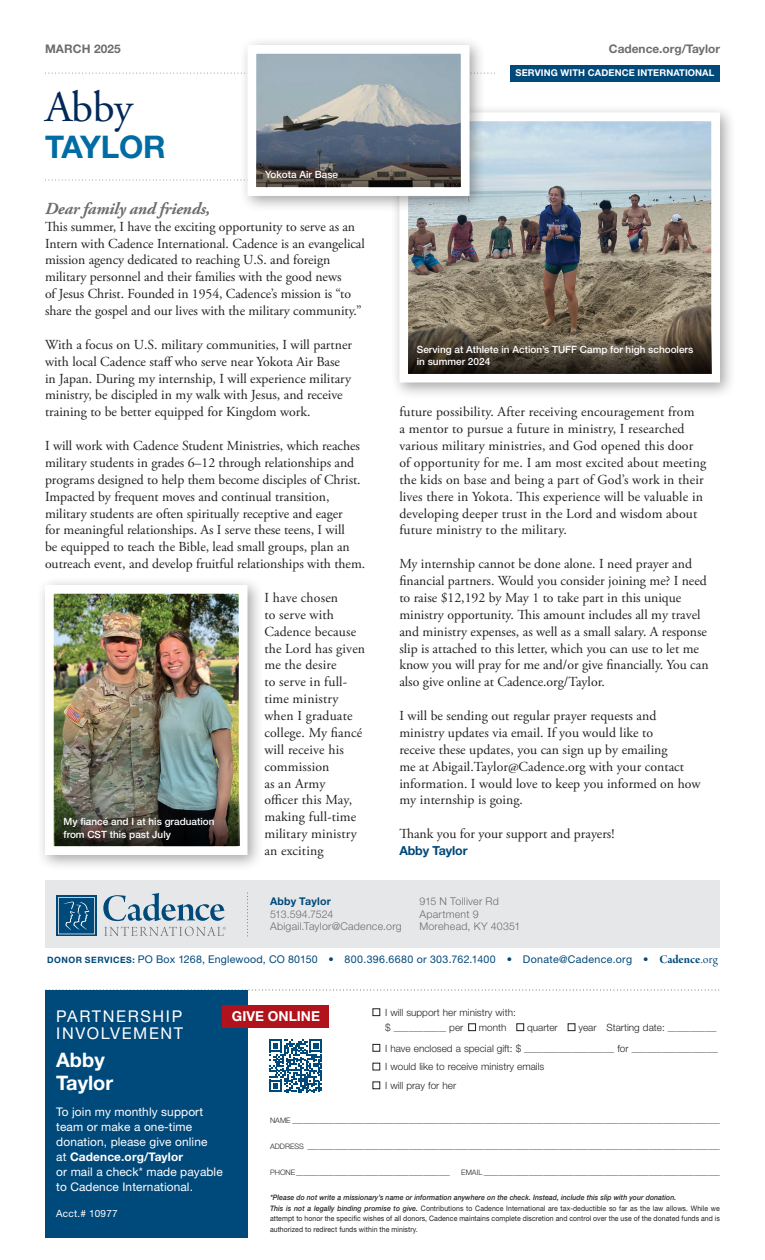
<style>
.page{position:relative;width:765px;height:1260px;background:#fff}
.page>*{position:absolute;margin:0;border:0;box-sizing:border-box;transform-origin:0 0}
.t1{font:43.75px "Adobe Garamond Pro";color:#002858}
.t2{font:700 31.25px "Helvetica Neue LT Pro";letter-spacing:-.01em;color:#006ca4}
.t3{font:700 20px/22.5px "Helvetica Neue LT Pro";color:#fff}
.greeting{font:italic 700 16.88px "Adobe Garamond Pro";letter-spacing:-.01em;color:#6c6d70}
.t4{font:16.25px/16.9px "Helvetica Neue LT Pro";letter-spacing:.1em;color:#fff}
.body{font:13.75px/16.9px "Adobe Garamond Pro";color:#231f20}
.body_nospace{font:13.75px "Adobe Garamond Pro";color:#231f20}
.t5{font:700 13.75px "Helvetica Neue LT Pro";color:#fff}
.closing_names{font:700 12.5px "Helvetica Neue LT Pro";letter-spacing:-.01em;color:#00497b}
.footer_smallprint_white{font:11.88px/15px "Helvetica Neue LT Pro";letter-spacing:.01em;color:#fff}
.t6{font:700 11.88px "Helvetica Neue LT Pro";color:#6c6d70}
.t7{font:10.62px "Helvetica Neue LT Pro";letter-spacing:.025em;color:#00497b}
.footer_smallprint_grey{font:300 10.62px "Helvetica Neue LT Pro";letter-spacing:.02em;color:#6c6d70}
.footer_smallprint_grey-2{font:300 10.62px "Helvetica Neue LT Pro";letter-spacing:-.025em;color:#6c6d70}
.footer_smallprint_grey-3{font:700 10.62px "Helvetica Neue LT Pro";letter-spacing:.02em;color:#00497b}
.Photo_caption{font:500 10px/12.5px "Helvetica Neue LT Pro";color:#fff}
.form{font:300 10px "Helvetica Neue LT Pro";color:#231f20}
.t8{font:10px "Helvetica Neue LT Pro";letter-spacing:.02em;color:#fff}
.t9{font:700 9.38px "Helvetica Neue LT Pro";letter-spacing:.01em;color:#fff}
.form-2{font:300 7.5px "Helvetica Neue LT Pro";color:#231f20}
.form_smallprint_tax{font:7.5px/10.6px "Helvetica Neue LT Pro";letter-spacing:.01em;color:#231f20;text-align:justify;scale:.92 1}
.form_smallprint_tax-2{font:italic 500 7.5px "Helvetica Neue LT Pro";letter-spacing:.01em;color:#231f20;scale:.92 1}
.s1{font-weight:700;font-size:8.75px}
.s2{font-family:"Arno Pro Bold Display";font-size:12.5px}
.s3{font-family:"Arno Pro Display";font-size:12.5px}
.s4{font-weight:700}
.s5{font-size:10px}
.s6{font-size:7.5px}
.s7{font-weight:500;font-style:italic}
</style>
<div class="page">
<svg style="left:45px;top:73px;width:450px;height:1px"></svg>
<svg style="left:45px;top:180px;width:193px;height:1px"></svg>
<div style="left:510px;top:65px;width:210px;height:17px;background:#00497b"></div>
<div style="left:45px;top:880px;width:675px;height:68px;background:#e6e7e9"></div>
<svg style="left:248px;top:990px;width:471px;height:1px"></svg>
<svg style="left:247px;top:893px;width:1px;height:43px"></svg>
<svg style="left:103px;top:893px;width:122px;height:28px"></svg>
<svg style="left:104px;top:927px;width:122px;height:9px"></svg>
<div style="left:56px;top:896px;width:41px;height:40px;background:linear-gradient(to right,#5585a7,#5484a7)"></div>
<svg style="left:58px;top:897px;width:37px;height:37px"></svg>
<div style="left:373px;top:1008px;width:7px;height:8px;border:1px solid #231f20"></div>
<div style="left:468px;top:1023px;width:8px;height:8px;border:1px solid #231f20"></div>
<div style="left:517px;top:1023px;width:7px;height:8px;border:1px solid #231f20"></div>
<div style="left:568px;top:1023px;width:7px;height:8px;border:1px solid #231f20"></div>
<div style="left:373px;top:1044px;width:7px;height:8px;border:1px solid #231f20"></div>
<div style="left:373px;top:1082px;width:7px;height:7px;border:1px solid #231f20"></div>
<div style="left:45px;top:990px;width:203px;height:248px;background:#00497b"></div>
<div style="left:223px;top:1005px;width:106px;height:23px;background:#b0131c"></div>
<svg style="left:269px;top:1039px;width:53px;height:53px"></svg>
<div style="left:36px;top:576px;width:228px;height:295px;background:#231f20;opacity:.4"></div>
<img style="left:55px;top:595px;width:183px;height:201px">
<div style="left:45px;top:585px;width:203px;height:270px;border:9px solid #fff"></div>
<div style="left:391px;top:104px;width:346px;height:295px;background:#231f20;opacity:.4"></div>
<img style="left:409px;top:122px;width:301px;height:207px">
<div style="left:399px;top:112px;width:321px;height:270px;border:9px solid #fff"></div>
<div style="left:239px;top:36px;width:247px;height:177px;background:#231f20;opacity:.4"></div>
<img style="left:258px;top:55px;width:202px;height:98px">
<div style="left:248px;top:45px;width:222px;height:151px;border:9px solid #fff"></div>
<svg style="left:408px;top:329px;width:303px;height:45px;background:#4d4336"></svg>
<svg style="left:256px;top:153px;width:205px;height:34px;background:#454549"></svg>
<svg style="left:55px;top:796px;width:185px;height:50px;background:#43443b"></svg>
<p class="t6" style="left:45px;top:42px;width:77px">MARCH 2025</p>
<p class="t6" style="left:609px;top:42px;width:113px">Cadence.org/Taylor</p>
<p class="t9" style="left:516px;top:67px;width:200px">SERVING WITH CADENCE INTERNATIONAL</p>
<h1 class="t1" style="left:45px;top:81px;width:90px">Abby</h1>
<h2 class="t2" style="left:45px;top:128px;width:122px">TAYLOR</h2>
<p class="Photo_caption" style="left:265px;top:169px;width:75px">Yokota Air Base</p>
<p class="greeting" style="left:45px;top:199px;width:167px">Dear family and friends,</p>
<p class="body" style="left:45px;top:218px;width:321px">This summer, I have the exciting opportunity to serve as an Intern with Cadence International. Cadence is an evangelical mission agency dedicated to reaching U.S. and foreign military personnel and their families with the good news<br>of Jesus Christ. Founded in 1954, Cadence’s mission is “to share the gospel and our lives with the military community.”</p>
<p class="body" style="left:45px;top:336px;width:309px">With a focus on U.S. military communities, I will partner with local Cadence staff who serve near Yokota Air Base in Japan. During my internship, I will experience military ministry, be discipled in my walk with Jesus, and receive training to be better equipped for Kingdom work.</p>
<p class="body" style="left:45px;top:438px;width:322px">I will work with Cadence Student Ministries, which reaches military students in grades 6–12 through relationships and programs designed to help them become disciples of Christ.<br>Impacted by frequent moves and continual transition, military students are often spiritually receptive and eager<br>for meaningful relationships. As I serve these teens, I will<br>be equipped to teach the Bible, lead small groups, plan an outreach event, and develop fruitful relationships with them.</p>
<p class="body" style="left:264px;top:590px;width:102px">I have chosen<br>to serve with<br>Cadence because the Lord has given me the desire<br>to serve in full&shy;time ministry when I graduate college. My fiancé will receive his commission<br>as an Army<br>officer this May, making full-time military ministry an exciting</p>
<p class="Photo_caption" style="left:64px;top:815px;width:152px">My fiancé and I at his graduation from CST this past July</p>
<p class="Photo_caption" style="left:417px;top:343px;width:278px">Serving at Athlete in Action’s TUFF Camp for high schoolers in summer 2024</p>
<p class="body" style="left:399px;top:404px;width:308px">future possibility. After receiving encouragement from<br>a mentor to pursue a future in ministry, I researched various military ministries, and God opened this door of opportunity for me. I am most excited about meeting the kids on base and being a part of God’s work in their lives there in Yokota. This experience will be valuable in developing deeper trust in the Lord and wisdom about future ministry to the military.</p>
<p class="body" style="left:399px;top:556px;width:311px">My internship cannot be done alone. I need prayer and financial partners. Would you consider joining me? I need to raise $12,192 by May 1 to take part in this unique ministry opportunity. This amount includes all my travel and ministry expenses, as well as a small salary. A response slip is attached to this letter, which you can use to let me know you will pray for me and/or give financially. You can also give online at Cadence.org/Taylor.</p>
<p class="body" style="left:399px;top:708px;width:303px">I will be sending out regular prayer requests and ministry updates via email. If you would like to<br>receive these updates, you can sign up by emailing<br>me at Abigail.Taylor@Cadence.org with your contact information. I would love to keep you informed on how my internship is going.</p>
<p class="body_nospace" style="left:399px;top:826px;width:217px">Thank you for your support and prayers!</p>
<p class="closing_names" style="left:399px;top:843px;width:70px">Abby Taylor</p>
<p class="footer_smallprint_grey-3" style="left:270px;top:895px;width:63px">Abby Taylor</p>
<p class="footer_smallprint_grey-2" style="left:270px;top:908px;width:65px">513.594.7524</p>
<p class="footer_smallprint_grey" style="left:270px;top:920px;width:133px">Abigail.Taylor@Cadence.org</p>
<p class="footer_smallprint_grey" style="left:419px;top:895px;width:81px">915 N Tolliver Rd</p>
<p class="footer_smallprint_grey" style="left:419px;top:908px;width:61px">Apartment 9</p>
<p class="footer_smallprint_grey" style="left:419px;top:920px;width:103px">Morehead, KY 40351</p>
<p class="t7" style="left:47px;top:953px;width:672px"><span class="s1">DONOR SERVICES:</span> PO Box 1268, Englewood, CO 80150 • 800.396.6680 or 303.762.1400 • Donate@Cadence.org • <span class="s2">Cadence</span><span class="s3">.org</span></p>
<p class="t4" style="left:56px;top:1007px;width:129px">PARTNERSHIP<br>INVOLVEMENT</p>
<p class="t3" style="left:56px;top:1048px;width:59px">Abby<br>Taylor</p>
<p class="footer_smallprint_white" style="left:56px;top:1104px;width:168px">To join my monthly support team or make a one-time donation, please give online<br>at <span class="s4">Cadence.org/Taylor<br></span>or mail a check* made payable to Cadence International.</p>
<p class="t8" style="left:56px;top:1207px;width:63px">Acct.# 10977</p>
<p class="form" style="left:385px;top:1006px;width:132px">I will support her ministry with:</p>
<p class="form-2" style="left:385px;top:1024px;width:80px"><span class="s5">$</span> ______________ <span class="s5">per</span></p>
<p class="form" style="left:479px;top:1021px;width:29px">month</p>
<p class="form" style="left:527px;top:1021px;width:32px">quarter</p>
<p class="form" style="left:578px;top:1021px;width:140px">year Starting date: <span class="s6">_____________</span></p>
<p class="form-2" style="left:385px;top:1044px;width:334px"><span class="s5">I have enclosed a special gift: $</span> ________________________ <span class="s5">for</span> _______________________</p>
<p class="form" style="left:385px;top:1061px;width:161px">I would like to receive ministry emails</p>
<p class="form" style="left:385px;top:1079px;width:73px">I will pray for her</p>
<p class="form-2" style="left:270px;top:1116px;width:451px">NAME __________________________________________________________________________________________________________________</p>
<p class="form-2" style="left:270px;top:1142px;width:451px">ADDRESS ______________________________________________________________________________________________________________</p>
<h1 class="t5" style="left:232px;top:1008px;width:90px">GIVE ONLINE</h1>
<p class="form_smallprint_tax-2" style="left:270px;top:1193px;width:443px">*Please do not write a missionary’s name or information anywhere on the check. Instead, include this slip with your donation.</p>
<p class="form_smallprint_tax" style="left:270px;top:1202px;width:491px"><span class="s7">This is not a legally binding promise to give.</span> Contributions to Cadence International are tax-deductible so far as the law allows. While we attempt to honor the specific wishes of all donors, Cadence maintains complete discretion and control over the use of the donated funds and is authorized to redirect funds within the ministry.</p>
</div>
